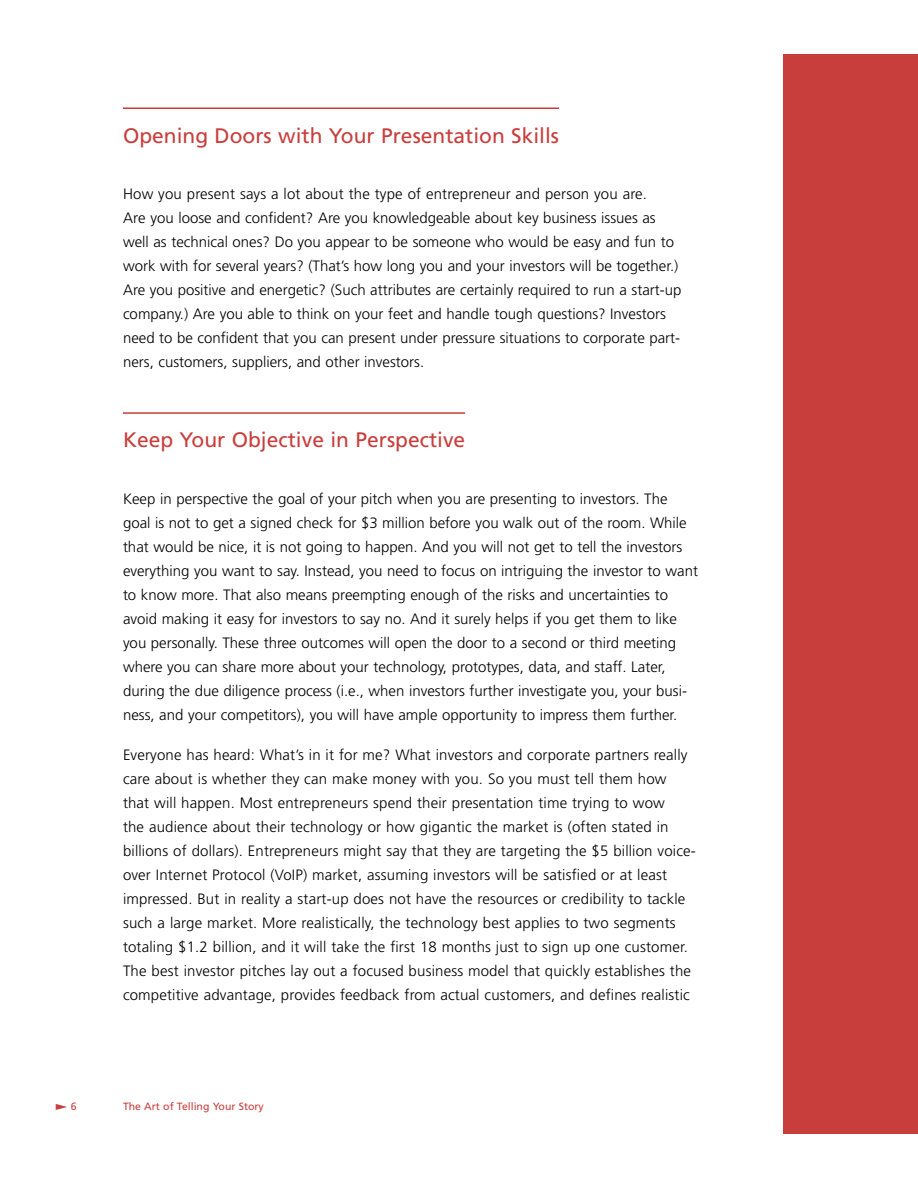
<style>
.page{position:relative;width:918px;height:1188px;background:#fff}
.page>*{position:absolute;margin:0;border:0;box-sizing:border-box;transform-origin:0 0}
.t1{font:21px "Frutiger";color:#c83e3c}
.t2{font:300 15px/24px "Frutiger";color:#000}
.t3{font:10.5px "Frutiger";color:#c83e3c}
</style>
<div class="page">
<hr style="left:123px;top:107px;width:436px;height:2px;background:#c83e3c">
<hr style="left:123px;top:412px;width:342px;height:2px;background:#c83e3c">
<div style="left:783px;top:54px;width:135px;height:1080px;background:#c83e3c"></div>
<h1 class="t1" style="left:123px;top:127px;width:438px">Opening Doors with Your Presentation Skills</h1>
<p class="t2" style="left:123px;top:183px;width:560px">How you present says a lot about the type of entrepreneur and person you are.<br>Are you loose and confident? Are you knowledgeable about key business issues as well as technical ones? Do you appear to be someone who would be easy and fun to work with for several years? (That’s how long you and your investors will be together.)<br>Are you positive and energetic? (Such attributes are certainly required to run a start-up company.) Are you able to think on your feet and handle tough questions? Investors need to be confident that you can present under pressure situations to corporate part&shy;ners, customers, suppliers, and other investors.</p>
<h1 class="t1" style="left:123px;top:432px;width:344px">Keep Your Objective in Perspective</h1>
<p class="t2" style="left:123px;top:488px;width:577px">Keep in perspective the goal of your pitch when you are presenting to investors. The goal is not to get a signed check for $3 million before you walk out of the room. While that would be nice, it is not going to happen. And you will not get to tell the investors everything you want to say. Instead, you need to focus on intriguing the investor to want to know more. That also means preempting enough of the risks and uncertainties to avoid making it easy for investors to say no. And it surely helps if you get them to like you personally. These three outcomes will open the door to a second or third meeting where you can share more about your technology, prototypes, data, and staff. Later, during the due diligence process (i.e., when investors further investigate you, your busi&shy;ness, and your competitors), you will have ample opportunity to impress them further.</p>
<p class="t2" style="left:123px;top:744px;width:574px">Everyone has heard: What’s in it for me? What investors and corporate partners really care about is whether they can make money with you. So you must tell them how that will happen. Most entrepreneurs spend their presentation time trying to wow<br>the audience about their technology or how gigantic the market is (often stated in billions of dollars). Entrepreneurs might say that they are targeting the $5 billion voice&shy;over Internet Protocol (VoIP) market, assuming investors will be satisfied or at least impressed. But in reality a start-up does not have the resources or credibility to tackle such a large market. More realistically, the technology best applies to two segments totaling $1.2 billion, and it will take the first 18 months just to sign up one customer.<br>The best investor pitches lay out a focused business model that quickly establishes the competitive advantage, provides feedback from actual customers, and defines realistic</p>
<p class="t3" style="left:71px;top:1102px;width:7px">6</p>
<p class="t3" style="left:123px;top:1102px;width:142px">The Art of Telling Your Story</p>
</div>
